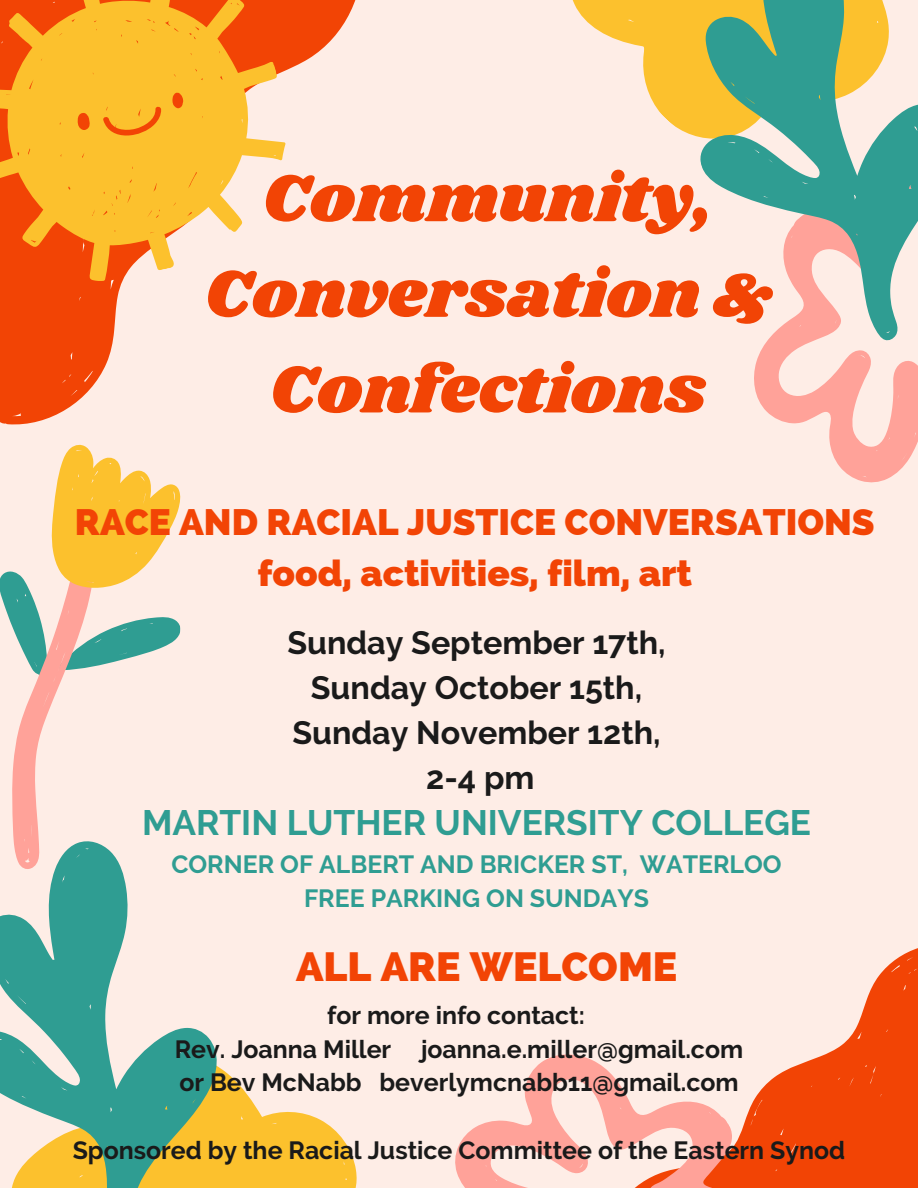
<style>
.page{position:relative;width:918px;height:1188px;background:#feede6}
.page>*{position:absolute;margin:0;border:0;box-sizing:border-box;transform-origin:0 0}
.t1{font:68.85px/95.7px "Shrikhand";color:#f24405;text-align:center}
.t2{font:800 40.8px "Raleway";color:#f24405}
.t3{font:800 36.9px "Raleway";color:#f24405}
.t4{font:700 35.25px "Raleway";color:#2f9d92}
.t5{font:700 32.25px "Raleway";color:#1a1a1a}
.t6{font:700 24.9px "Raleway";color:#1a1a1a}
.t7{font:700 24.9px "Raleway";color:#2f9d92}
</style>
<div class="page">
<svg style="left:0;top:0;width:356px;height:425px"></svg>
<svg style="left:0;top:0;width:313px;height:303px;fill:#fcc12d"></svg>
<svg style="left:76px;top:91px;width:113px;height:60px;background:#fab328"></svg>
<svg style="left:572px;top:0;width:74px;height:84px"></svg>
<svg style="left:0;top:444px;width:181px;height:381px"></svg>
<svg style="left:814px;top:948px;width:104px;height:240px;fill:#f24405"></svg>
<svg style="left:455px;top:1054px;width:359px;height:134px"></svg>
<svg style="left:247px;top:1094px;width:110px;height:94px;fill:#fcc12d"></svg>
<svg style="left:0;top:825px;width:247px;height:363px"></svg>
<svg style="left:754px;top:378px;width:164px;height:105px"></svg>
<svg style="left:646px;top:0;width:272px;height:378px"></svg>
<p class="t1" style="left:205px;top:153px;width:568px">Community,<br>Conversation &amp;<br>Confections</p>
<p class="t3" style="left:75px;top:501px;width:801px">RACE AND RACIAL JUSTICE CONVERSATIONS</p>
<p class="t3" style="left:257px;top:551px;width:436px">food, activities, film, art</p>
<p class="t5" style="left:287px;top:624px;width:380px">Sunday September 17th,</p>
<p class="t5" style="left:311px;top:669px;width:333px">Sunday October 15th,</p>
<p class="t5" style="left:292px;top:714px;width:370px">Sunday November 12th,</p>
<p class="t5" style="left:426px;top:759px;width:110px">2-4 pm</p>
<p class="t4" style="left:142px;top:802px;width:670px">MARTIN LUTHER UNIVERSITY COLLEGE</p>
<p class="t7" style="left:171px;top:850px;width:612px">CORNER OF ALBERT AND BRICKER ST, WATERLOO</p>
<p class="t7" style="left:304px;top:884px;width:346px">FREE PARKING ON SUNDAYS</p>
<p class="t2" style="left:296px;top:942px;width:383px">ALL ARE WELCOME</p>
<p class="t6" style="left:327px;top:1000px;width:259px">for more info contact:</p>
<p class="t6" style="left:175px;top:1034px;width:570px">Rev. Joanna Miller joanna.e.miller@gmail.com</p>
<p class="t6" style="left:179px;top:1068px;width:561px">or Bev McNabb beverlymcnabb11@gmail.com</p>
<p class="t6" style="left:73px;top:1135px;width:774px">Sponsored by the Racial Justice Committee of the Eastern Synod</p>
</div>
